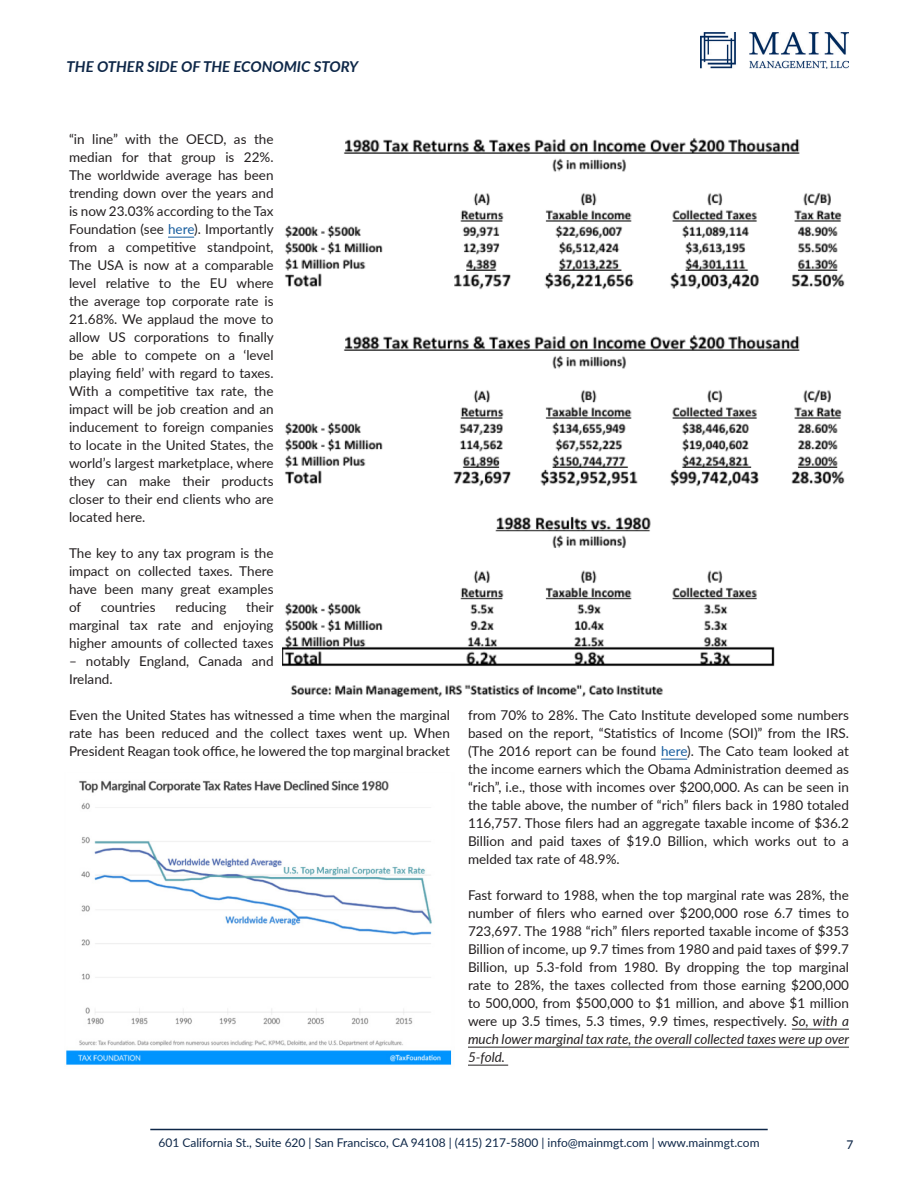
<style>
.page{position:relative;width:918px;height:1188px;background:#fff}
.page>*{position:absolute;margin:0;border:0;box-sizing:border-box;transform-origin:0 0}
.t1{font:italic 700 15px "Lato";color:#0e2748}
._9pt_Body{font:13.5px/18px "Lato";color:#231f20;text-align:justify}
.t2{font:12px "Lato";color:#0e2748}
.t3{font:500 12px "Lato";color:#0e2748}
.s1{color:#175d9e}
.s2{font-style:italic}
</style>
<div class="page">
<hr style="left:150px;top:1129px;width:618px;height:1px;background:#0e2748">
<img style="left:700px;top:32px;width:149px;height:37px">
<svg style="left:168px;top:237px;width:26px;height:1px"></svg>
<svg style="left:661px;top:759px;width:26px;height:1px"></svg>
<hr style="left:792px;top:1029px;width:57px;height:1px;background:#231f20">
<hr style="left:468px;top:1047px;width:381px;height:1px;background:#231f20">
<hr style="left:468px;top:1065px;width:40px;height:1px;background:#231f20">
<img style="left:66px;top:780px;width:386px;height:285px">
<img style="left:283px;top:138px;width:562px;height:559px">
<p class="t1" style="left:67px;top:56px;width:293px">THE OTHER SIDE OF THE ECONOMIC STORY</p>
<p class="_9pt_Body" style="left:69px;top:130px;width:206px">“in line” with the OECD, as the median for that group is 22%.<br>The worldwide average has been trending down over the years and is now 23.03% according to the Tax Foundation (see <span class="s1">here</span>). Importantly from a competitive standpoint, The USA is now at a comparable level relative to the EU where the average top corporate rate is 21.68%. We applaud the move to allow US corporations to finally be able to compete on a ‘level playing field’ with regard to taxes.<br>With a competitive tax rate, the impact will be job creation and an inducement to foreign companies to locate in the United States, the world’s largest marketplace, where they can make their products closer to their end clients who are located here.</p>
<p class="_9pt_Body" style="left:69px;top:544px;width:206px">The key to any tax program is the impact on collected taxes. There have been many great examples of</p>
<p class="_9pt_Body" style="left:69px;top:598px;width:206px;text-indent:177px">their marginal tax rate and enjoying higher amounts of collected taxes</p>
<p class="_9pt_Body" style="left:69px;top:652px;width:206px">– notably England, Canada and<br>Ireland.</p>
<p class="_9pt_Body" style="left:69px;top:706px;width:383px">Even the United States has witnessed a time when the marginal rate has been reduced and the collect taxes went up. When President Reagan took office, he lowered the top marginal bracket</p>
<p class="_9pt_Body" style="left:468px;top:706px;width:383px">from 70% to 28%. The Cato Institute developed some numbers based on the report, “Statistics of Income (SOI)” from the IRS. (The 2016 report can be found <span class="s1">here</span>). The Cato team looked at the income earners which the Obama Administration deemed as “rich”, i.e., those with incomes over $200,000. As can be seen in the table above, the number of “rich” filers back in 1980 totaled 116,757. Those filers had an aggregate taxable income of $36.2<br>Billion and paid taxes of $19.0 Billion, which works out to a melded tax rate of 48.9%.</p>
<p class="_9pt_Body" style="left:468px;top:886px;width:383px">Fast forward to 1988, when the top marginal rate was 28%, the number of filers who earned over $200,000 rose 6.7 times to 723,697. The 1988 “rich” filers reported taxable income of $353<br>Billion of income, up 9.7 times from 1980 and paid taxes of $99.7<br>Billion, up 5.3-fold from 1980. By dropping the top marginal rate to 28%, the taxes collected from those earning $200,000 to 500,000, from $500,000 to $1 million, and above $1 million were up 3.5 times, 5.3 times, 9.9 times, respectively. <span class="s2">So, with a much lower marginal tax rate, the overall collected taxes were up over 5-fold.</span></p>
<p class="_9pt_Body" style="left:101px;top:598px;width:56px">countries</p>
<p class="_9pt_Body" style="left:175px;top:598px;width:53px">reducing</p>
<p class="t2" style="left:158px;top:1134px;width:603px">601 California St., Suite 620 | San Francisco, CA 94108 | (415) 217-5800 | info@mainmgt.com | www.mainmgt.com</p>
<p class="t3" style="left:847px;top:1136px;width:8px">7</p>
</div>
